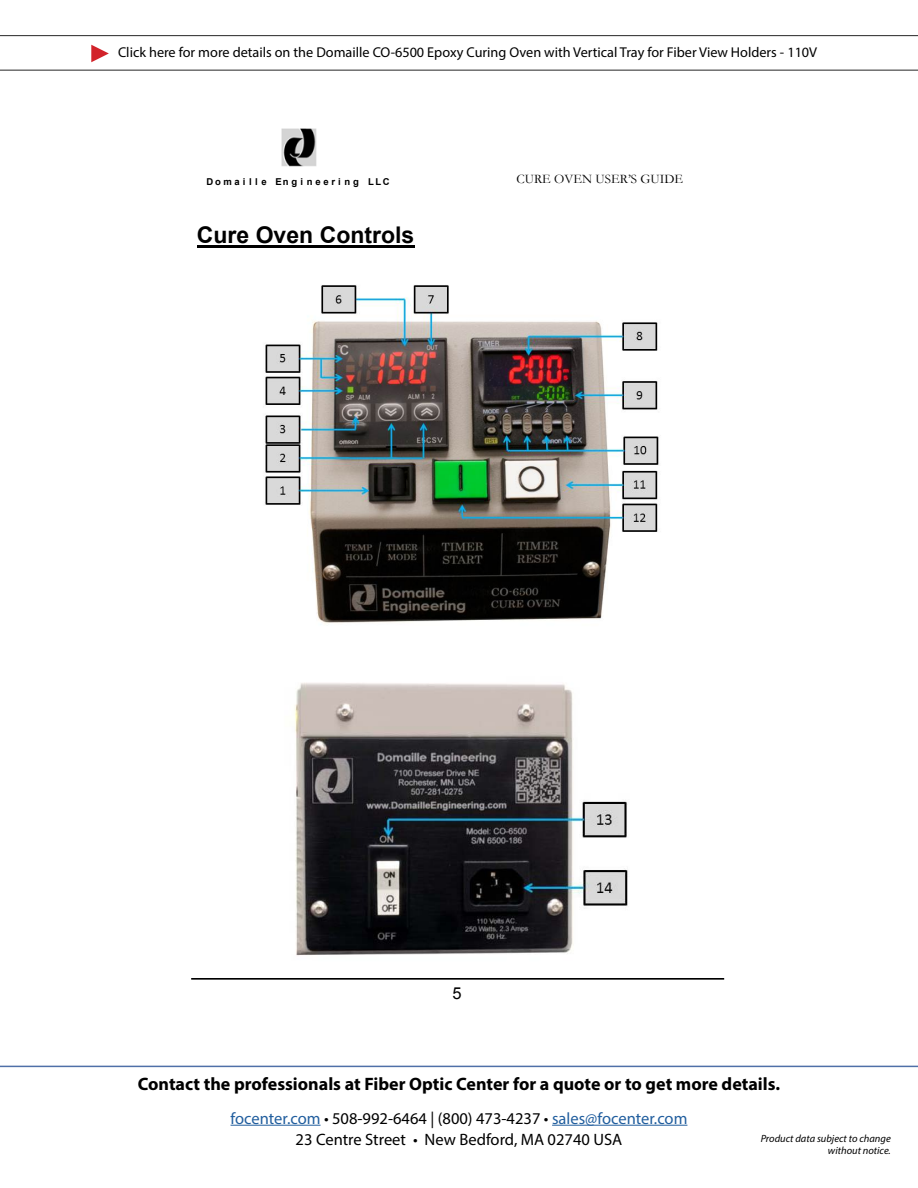
<style>
.page{position:relative;width:918px;height:1188px;background:#fff}
.page>*{position:absolute;margin:0;border:0;box-sizing:border-box;transform-origin:0 0}
.t1{font:700 22.95px "Arial";color:#000}
.t2{font:700 18px "Myriad Pro";color:#000}
.t3{font:16.5px "Myriad Pro";color:#215e9e}
.t4{font:16.5px "Myriad Pro";color:#000}
.t5{font:16.5px "Arial";color:#000}
.t6{font:14.25px "Myriad Pro";color:#000}
.t7{font:13.2px "Garamond";color:#000}
.t8{font:italic 10.5px/12.6px "Myriad Pro";color:#000;text-align:right}
.t9{font:700 9.45px "Arial";letter-spacing:.305em;color:#000}
.s1{color:#000}
</style>
<div class="page">
<hr style="left:231px;top:1125px;width:90px;height:1px;background:#215e9e">
<hr style="left:552px;top:1125px;width:135px;height:1px;background:#215e9e">
<hr style="left:0;top:1066px;width:918px;height:1px;background:#4f70a8">
<hr style="left:0;top:70px;width:918px;height:1px;background:#262626">
<svg style="left:91px;top:45px;width:18px;height:17px"></svg>
<hr style="left:0;top:35px;width:918px;height:1px;background:#262626">
<hr style="left:197px;top:246px;width:217px;height:2px;background:#000">
<hr style="left:191px;top:978px;width:533px;height:2px;background:#000">
<img style="left:281px;top:128px;width:36px;height:39px">
<img style="left:265px;top:285px;width:394px;height:339px">
<img style="left:295px;top:682px;width:333px;height:274px">
<p class="t6" style="left:118px;top:44px;width:701px">Click here for more details on the Domaille CO-6500 Epoxy Curing Oven with Vertical Tray for Fiber View Holders - 110V</p>
<p class="t9" style="left:206px;top:176px;width:185px">Domaille Engineering LLC</p>
<p class="t7" style="left:516px;top:170px;width:168px">CURE OVEN USER’S GUIDE</p>
<h1 class="t1" style="left:197px;top:220px;width:219px">Cure Oven Controls</h1>
<p class="t5" style="left:453px;top:982px;width:11px">5</p>
<p class="t2" style="left:138px;top:1072px;width:644px">Contact the professionals at Fiber Optic Center for a quote or to get more details.</p>
<p class="t3" style="left:231px;top:1108px;width:458px">focenter.com <span class="s1">• 508-992-6464 | (800) 473-4237 •</span> sales@focenter.com</p>
<p class="t4" style="left:296px;top:1129px;width:328px">23 Centre Street • New Bedford, MA 02740 USA</p>
<p class="t8" style="left:761px;top:1132px;width:132px">Product data subject to change without notice.</p>
</div>
